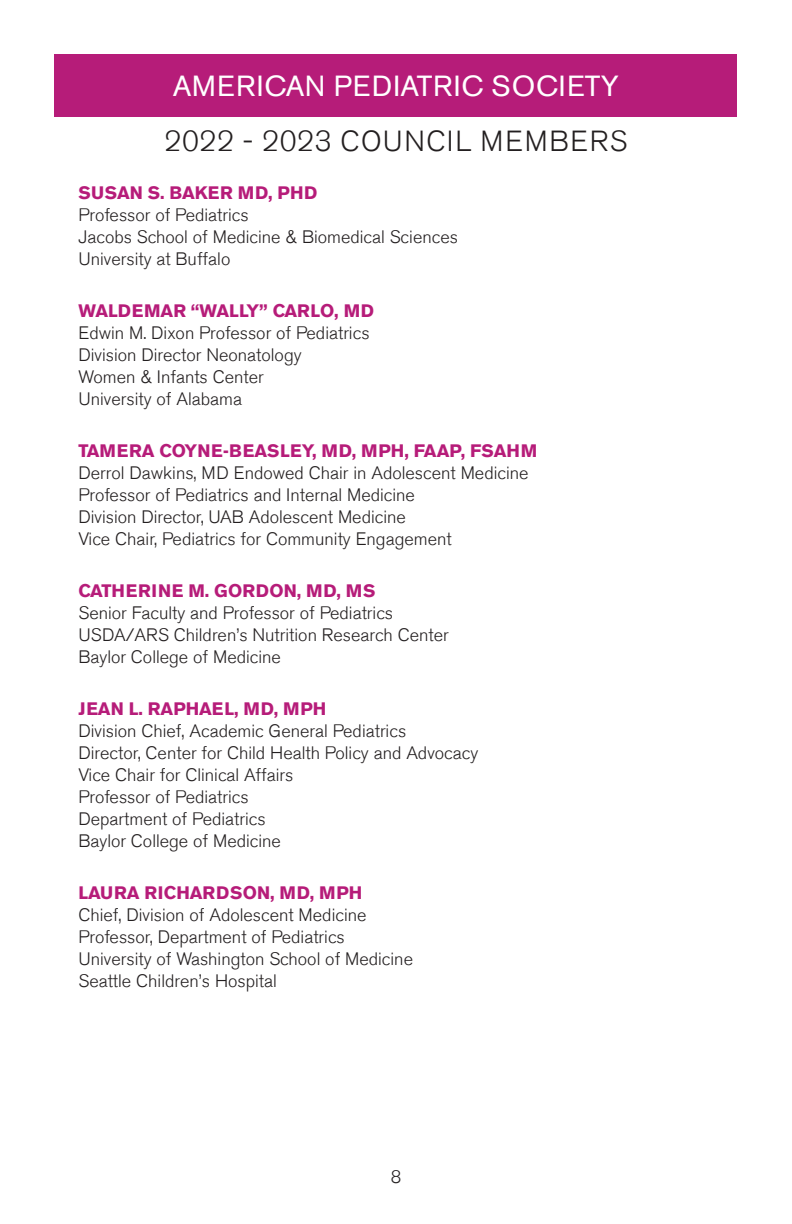
<style>
.page{position:relative;width:792px;height:1224px;background:#fff}
.page>*{position:absolute;margin:0;border:0;box-sizing:border-box;transform-origin:0 0}
.Headers{font:29px "Akzidenz Grotesk BE";letter-spacing:.03em;color:#fff}
.Subtitle{font:300 29px "Akzidenz Grotesk BE";letter-spacing:.04em;color:#231f20}
.Body_text_with_bold{font:300 18px/22px "Akzidenz Grotesk BE";color:#231f20}
.s1{font-weight:700;color:#b61c79}
</style>
<div class="page">
<div style="left:54px;top:54px;width:684px;height:63px;background:#b61c79"></div>
<p class="Headers" style="left:173px;top:68px;width:448px">AMERICAN PEDIATRIC SOCIETY</p>
<p class="Subtitle" style="left:165px;top:124px;width:464px">2022 - 2023 COUNCIL MEMBERS</p>
<p class="Body_text_with_bold" style="left:78px;top:182px;width:381px"><span class="s1">SUSAN S. BAKER MD, PHD<br></span>Professor of Pediatrics<br>Jacobs School of Medicine &amp; Biomedical Sciences<br>University at Buffalo</p>
<p class="Body_text_with_bold" style="left:78px;top:300px;width:297px"><span class="s1">WALDEMAR “WALLY” CARLO, MD<br></span>Edwin M. Dixon Professor of Pediatrics<br>Division Director Neonatology<br>Women &amp; Infants Center<br>University of Alabama</p>
<p class="Body_text_with_bold" style="left:78px;top:440px;width:460px"><span class="s1">TAMERA COYNE-BEASLEY, MD, MPH, FAAP, FSAHM </span>Derrol Dawkins, MD Endowed Chair in Adolescent Medicine Professor of Pediatrics and Internal Medicine<br>Division Director, UAB Adolescent Medicine<br>Vice Chair, Pediatrics for Community Engagement</p>
<p class="Body_text_with_bold" style="left:78px;top:580px;width:372px"><span class="s1">CATHERINE M. GORDON, MD, MS<br></span>Senior Faculty and Professor of Pediatrics USDA/ARS Children’s Nutrition Research Center Baylor College of Medicine</p>
<p class="Body_text_with_bold" style="left:78px;top:698px;width:401px"><span class="s1">JEAN L. RAPHAEL, MD, MPH<br></span>Division Chief, Academic General Pediatrics<br>Director, Center for Child Health Policy and Advocacy Vice Chair for Clinical Affairs<br>Professor of Pediatrics<br>Department of Pediatrics<br>Baylor College of Medicine</p>
<p class="Body_text_with_bold" style="left:78px;top:882px;width:336px"><span class="s1">LAURA RICHARDSON, MD, MPH<br></span>Chief, Division of Adolescent Medicine Professor, Department of Pediatrics University of Washington School of Medicine Seattle Children’s Hospital</p>
<p class="Body_text_with_bold" style="left:391px;top:1167px;width:12px">8</p>
</div>
